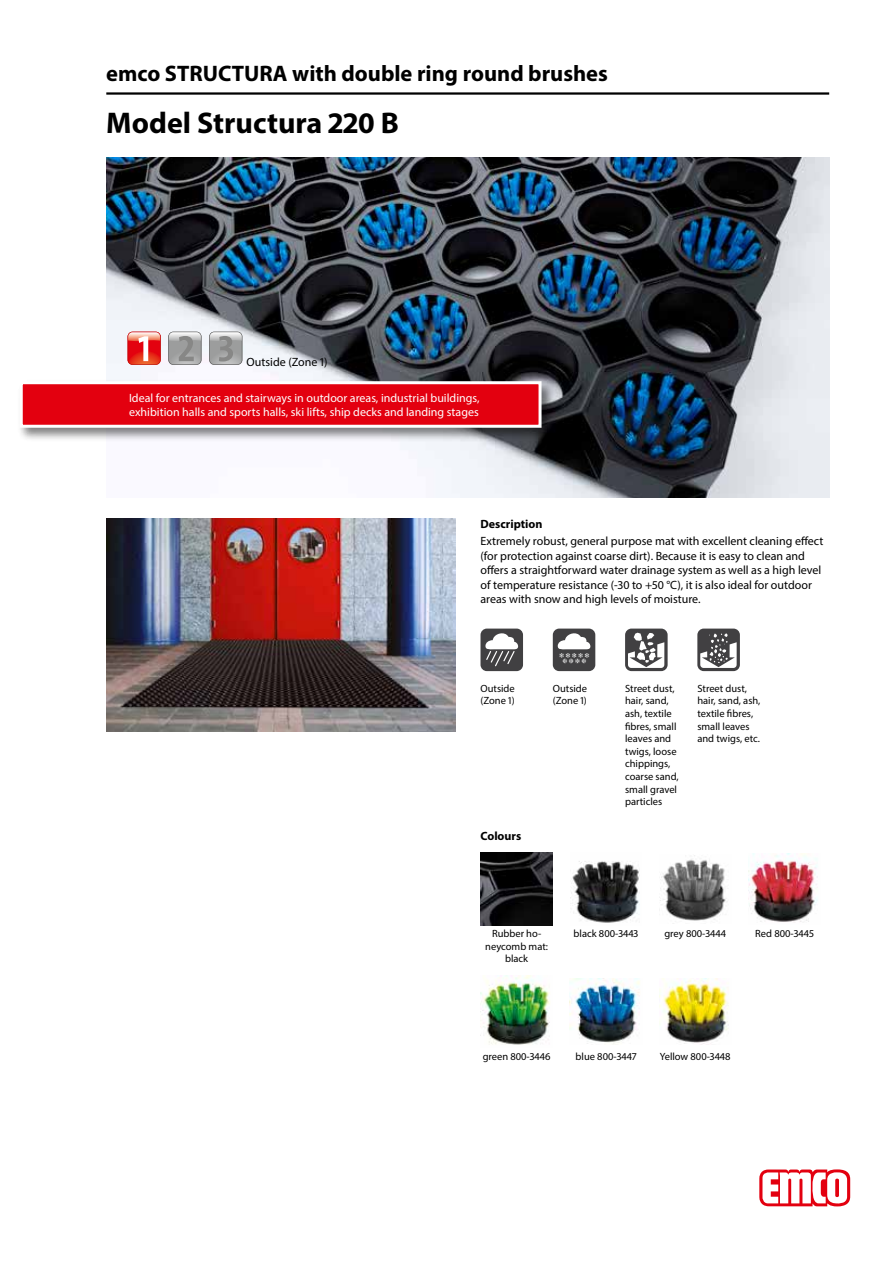
<style>
.page{position:relative;width:893px;height:1263px;background:#fff}
.page>*{position:absolute;margin:0;border:0;box-sizing:border-box;transform-origin:0 0}
.t1{font:700 30px "Myriad Pro";color:#000}
.t2{font:700 22.5px "Myriad Pro";color:#000}
.t3{font:12px/14.4px "Myriad Pro";color:#000}
.t4{font:12px/14.4px "Myriad Pro";color:#fff}
.t5{font:700 12px "Myriad Pro";color:#000}
.t6{font:10.5px/12.6px "Myriad Pro";color:#000}
</style>
<div class="page">
<img style="left:106px;top:157px;width:723px;height:340px">
<hr style="left:106px;top:92px;width:723px;height:3px;background:#000">
<svg style="left:759px;top:1169px;width:91px;height:37px"></svg>
<div style="left:18px;top:379px;width:538px;height:63px;background:#000;opacity:.5"></div>
<div style="left:21px;top:383px;width:519px;height:43px;background:#e3000f"></div>
<div style="left:20px;top:381px;width:522px;height:47px;border:3px solid #fff"></div>
<svg style="left:168px;top:332px;width:33px;height:33px"></svg>
<svg style="left:209px;top:332px;width:33px;height:33px"></svg>
<svg style="left:128px;top:332px;width:33px;height:33px"></svg>
<img style="left:106px;top:519px;width:349px;height:212px">
<div style="left:480px;top:629px;width:43px;height:42px;background:#414042;border-radius:6px"></div>
<svg style="left:485px;top:633px;width:34px;height:33px"></svg>
<div style="left:553px;top:629px;width:42px;height:42px;background:#414042;border-radius:6px"></div>
<svg style="left:558px;top:633px;width:33px;height:30px"></svg>
<div style="left:625px;top:629px;width:43px;height:42px;background:#414042;border-radius:6px"></div>
<svg style="left:628px;top:633px;width:36px;height:35px"></svg>
<div style="left:697px;top:629px;width:43px;height:42px;background:#414042;border-radius:6px"></div>
<svg style="left:700px;top:633px;width:37px;height:35px"></svg>
<img style="left:480px;top:853px;width:73px;height:72px">
<img style="left:571px;top:861px;width:69px;height:62px">
<img style="left:659px;top:855px;width:69px;height:66px">
<img style="left:748px;top:854px;width:70px;height:68px">
<img style="left:480px;top:976px;width:70px;height:69px">
<img style="left:570px;top:978px;width:70px;height:66px">
<img style="left:659px;top:978px;width:70px;height:67px">
<h2 class="t2" style="left:106px;top:58px;width:503px">emco STRUCTURA with double ring round brushes</h2>
<h1 class="t1" style="left:106px;top:103px;width:294px">Model Structura 220 B</h1>
<p class="t3" style="left:247px;top:354px;width:82px">Outside (Zone 1)</p>
<p class="t4" style="left:129px;top:390px;width:352px">Ideal for entrances and stairways in outdoor areas, industrial buildings, exhibition halls and sports halls, ski lifts, ship decks and landing stages</p>
<p class="t5" style="left:480px;top:516px;width:63px">Description</p>
<p class="t3" style="left:480px;top:534px;width:344px">Extremely robust, general purpose mat with excellent cleaning effect (for protection against coarse dirt). Because it is easy to clean and offers a straightforward water drainage system as well as a high level of temperature resistance (-30 to +50 °C), it is also ideal for outdoor areas with snow and high levels of moisture.</p>
<p class="t6" style="left:480px;top:682px;width:36px">Outside (Zone 1)</p>
<p class="t6" style="left:553px;top:682px;width:36px">Outside (Zone 1)</p>
<p class="t6" style="left:625px;top:682px;width:55px">Street dust, hair, sand, ash, textile fibres, small leaves and twigs, loose chippings, coarse sand, small gravel particles</p>
<p class="t6" style="left:697px;top:682px;width:65px">Street dust, hair, sand, ash, textile fibres, small leaves and twigs, etc.</p>
<p class="t5" style="left:480px;top:828px;width:42px">Colours</p>
<p class="t6" style="left:485px;top:927px;width:64px;text-align:center">Rubber ho&shy;neycomb mat: black</p>
<p class="t6" style="left:574px;top:927px;width:66px">black 800-3443</p>
<p class="t6" style="left:664px;top:927px;width:63px">grey 800-3444</p>
<p class="t6" style="left:755px;top:927px;width:60px">Red 800-3445</p>
<p class="t6" style="left:483px;top:1050px;width:69px">green 800-3446</p>
<p class="t6" style="left:576px;top:1050px;width:62px">blue 800-3447</p>
<p class="t6" style="left:660px;top:1050px;width:72px">Yellow 800-3448</p>
</div>
